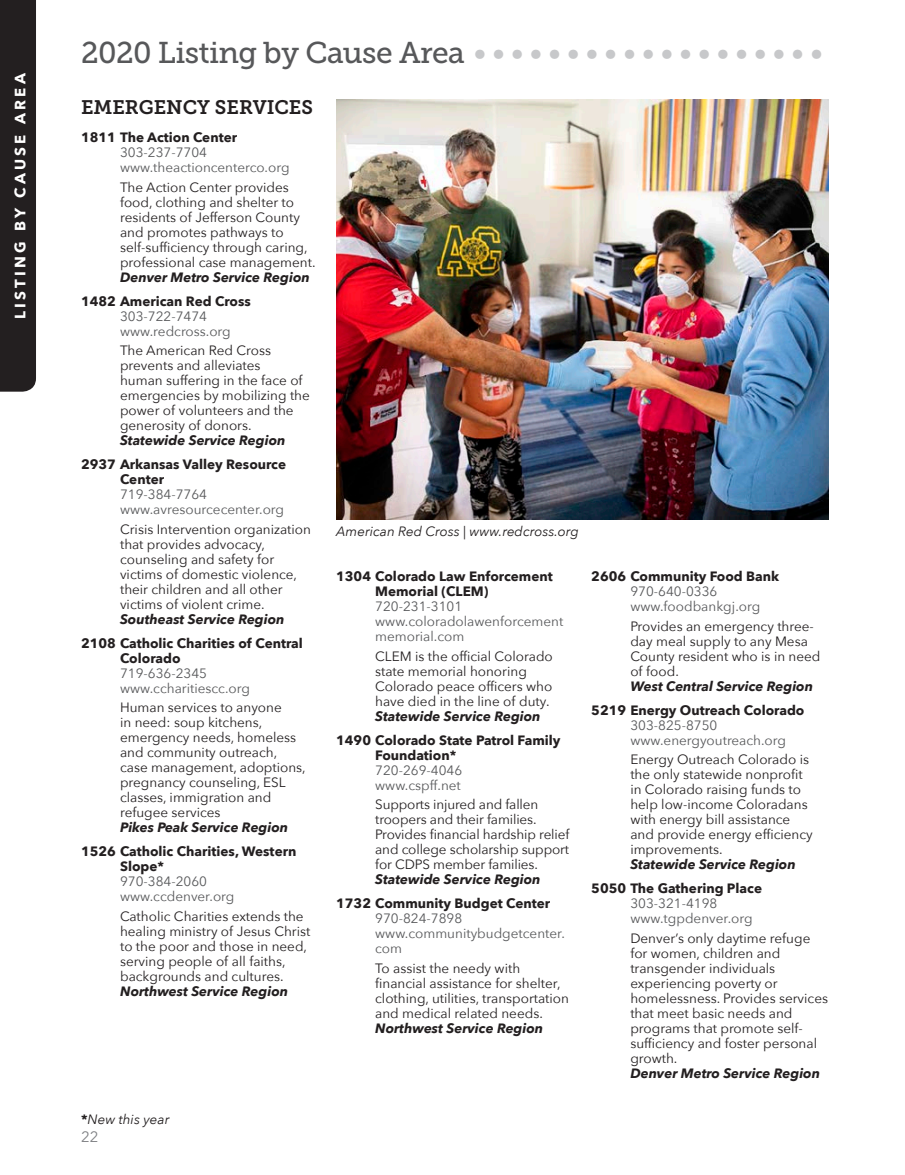
<style>
.page{position:relative;width:905px;height:1175px;background:#fff}
.page>*{position:absolute;margin:0;border:0;box-sizing:border-box;transform-origin:0 0}
.t1{font:30px "Museo Slab 500";letter-spacing:-.02em;color:#57585a}
.t2{font:19.5px "Museo Slab 700";color:#231f20}
.t3{font:700 15px "Avenir Next";letter-spacing:.22em;color:#fff}
.t4{font:15px "Avenir Next";color:#7e8083}
.t5{font:13.5px/15px "Avenir Next";color:#231f20}
.t6{font:13.5px/15px "Avenir Next";color:#57585a}
.t7{font:700 13.5px/15px "Avenir Next";color:#231f20}
.t8{font:italic 700 13.5px "Avenir Next";color:#231f20}
.t9{font:italic 13.5px "Avenir Next";color:#231f20}
.s1{color:#c7c8ca}
.s2{font-weight:700;font-style:normal}
</style>
<div class="page">
<div style="left:0;top:0;width:36px;height:392px;background:#231f20"></div>
<img style="left:336px;top:99px;width:492px;height:420px">
<p class="t3" style="left:11px;top:319px;width:248px;rotate:-90deg">LISTING BY CAUSE AREA</p>
<h1 class="t1" style="left:81px;top:36px;width:401px">2020 Listing by Cause Area <span class="s1">•••••••••••••••••••</span></h1>
<h2 class="t2" style="left:81px;top:96px;width:233px">EMERGENCY SERVICES</h2>
<p class="t7" style="left:81px;top:130px;width:157px">1811 The Action Center</p>
<p class="t6" style="left:120px;top:145px;width:171px">303-237-7704 www.theactioncenterco.org</p>
<p class="t5" style="left:120px;top:179px;width:197px">The Action Center provides food, clothing and shelter to residents of Jefferson County and promotes pathways to self-sufficiency through caring, professional case management.</p>
<p class="t8" style="left:120px;top:269px;width:191px">Denver Metro Service Region</p>
<p class="t7" style="left:81px;top:293px;width:171px">1482 American Red Cross</p>
<p class="t6" style="left:120px;top:308px;width:112px">303-722-7474 www.redcross.org</p>
<p class="t5" style="left:120px;top:343px;width:191px">The American Red Cross prevents and alleviates<br>human suffering in the face of emergencies by mobilizing the power of volunteers and the generosity of donors.</p>
<p class="t8" style="left:120px;top:432px;width:167px">Statewide Service Region</p>
<p class="t7" style="left:120px;top:457px;width:167px;text-indent:-39px">2937 Arkansas Valley Resource<br>Center</p>
<p class="t6" style="left:120px;top:487px;width:165px">719-384-7764 www.avresourcecenter.org</p>
<p class="t5" style="left:120px;top:521px;width:192px">Crisis Intervention organization that provides advocacy, counseling and safety for victims of domestic violence, their children and all other victims of violent crime.</p>
<p class="t8" style="left:120px;top:611px;width:166px">Southeast Service Region</p>
<p class="t7" style="left:120px;top:635px;width:184px;text-indent:-39px">2108 Catholic Charities of Central<br>Colorado</p>
<p class="t6" style="left:120px;top:665px;width:131px">719-636-2345 www.ccharitiescc.org</p>
<p class="t5" style="left:120px;top:700px;width:187px">Human services to anyone<br>in need: soup kitchens, emergency needs, homeless and community outreach, case management, adoptions, pregnancy counseling, ESL classes, immigration and refugee services</p>
<p class="t8" style="left:120px;top:819px;width:170px">Pikes Peak Service Region</p>
<p class="t7" style="left:120px;top:844px;width:178px;text-indent:-39px">1526 Catholic Charities, Western<br>Slope*</p>
<p class="t6" style="left:120px;top:874px;width:116px">970-384-2060 www.ccdenver.org</p>
<p class="t5" style="left:120px;top:908px;width:192px">Catholic Charities extends the healing ministry of Jesus Christ to the poor and those in need, serving people of all faiths, backgrounds and cultures.</p>
<p class="t8" style="left:120px;top:983px;width:169px">Northwest Service Region</p>
<p class="t9" style="left:81px;top:1111px;width:90px"><span class="s2">*</span>New this year</p>
<p class="t4" style="left:81px;top:1127px;width:19px">22</p>
<p class="t9" style="left:336px;top:523px;width:244px">American Red Cross | www.redcross.org</p>
<p class="t7" style="left:375px;top:569px;width:179px;text-indent:-39px">1304 Colorado Law Enforcement<br>Memorial (CLEM)</p>
<p class="t6" style="left:375px;top:599px;width:189px">720-231-3101 www.coloradolawenforcement memorial.com</p>
<p class="t5" style="left:375px;top:648px;width:179px">CLEM is the official Colorado state memorial honoring<br>Colorado peace officers who have died in the line of duty.</p>
<p class="t8" style="left:375px;top:707px;width:167px">Statewide Service Region</p>
<p class="t7" style="left:375px;top:732px;width:187px;text-indent:-39px">1490 Colorado State Patrol Family<br>Foundation*</p>
<p class="t6" style="left:375px;top:762px;width:88px">720-269-4046 www.cspff.net</p>
<p class="t5" style="left:375px;top:797px;width:196px">Supports injured and fallen troopers and their families.<br>Provides financial hardship relief and college scholarship support for CDPS member families.</p>
<p class="t8" style="left:375px;top:871px;width:167px">Statewide Service Region</p>
<p class="t7" style="left:336px;top:896px;width:215px">1732 Community Budget Center</p>
<p class="t6" style="left:375px;top:911px;width:191px">970-824-7898 www.communitybudgetcenter. com</p>
<p class="t5" style="left:375px;top:960px;width:195px">To assist the needy with financial assistance for shelter, clothing, utilities, transportation and medical related needs.</p>
<p class="t8" style="left:375px;top:1019px;width:169px">Northwest Service Region</p>
<p class="t7" style="left:591px;top:569px;width:189px">2606 Community Food Bank</p>
<p class="t6" style="left:630px;top:584px;width:131px">970-640-0336 www.foodbankgj.org</p>
<p class="t5" style="left:630px;top:618px;width:192px">Provides an emergency three&shy;day meal supply to any Mesa<br>County resident who is in need of food.</p>
<p class="t8" style="left:630px;top:677px;width:184px">West Central Service Region</p>
<p class="t7" style="left:591px;top:702px;width:215px">5219 Energy Outreach Colorado</p>
<p class="t6" style="left:630px;top:717px;width:157px">303-825-8750 www.energyoutreach.org</p>
<p class="t5" style="left:630px;top:752px;width:184px">Energy Outreach Colorado is the only statewide nonprofit in Colorado raising funds to help low-income Coloradans with energy bill assistance and provide energy efficiency improvements.</p>
<p class="t8" style="left:630px;top:856px;width:167px">Statewide Service Region</p>
<p class="t7" style="left:591px;top:880px;width:172px">5050 The Gathering Place</p>
<p class="t6" style="left:630px;top:896px;width:124px">303-321-4198 www.tgpdenver.org</p>
<p class="t5" style="left:630px;top:930px;width:199px">Denver’s only daytime refuge for women, children and transgender individuals experiencing poverty or homelessness. Provides services that meet basic needs and programs that promote self&shy;sufficiency and foster personal growth.</p>
<p class="t8" style="left:630px;top:1064px;width:191px">Denver Metro Service Region</p>
</div>
